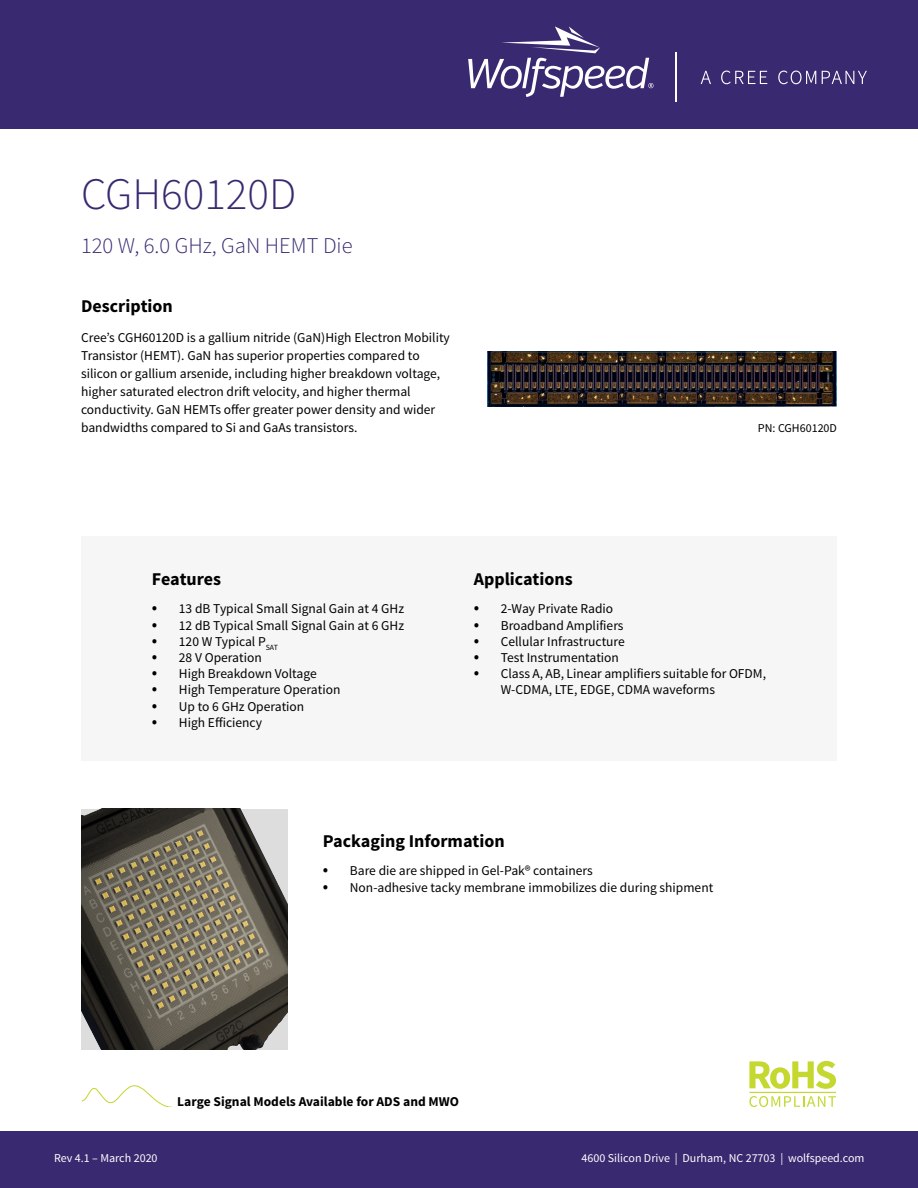
<style>
.page{position:relative;width:918px;height:1188px;background:#fff}
.page>*{position:absolute;margin:0;border:0;box-sizing:border-box;transform-origin:0 0}
.t1{font:300 45px "Source Sans Pro";color:#382970}
.Section{font:300 22.5px "Source Sans Pro";color:#382970}
.Section-2{font:700 18px "Source Sans Pro";color:#000}
.t2{font:13.5px/18px "Source Sans Pro";color:#000}
.t3{font:700 13.5px "Source Sans Pro";color:#000}
.t4{font:12px "Source Sans Pro";color:#fff}
.t5{font:12px "Source Sans Pro";color:#000}
.s1{font-size:18px}
</style>
<div class="page">
<div style="left:0;top:0;width:918px;height:128px;background:#382970"></div>
<div style="left:0;top:1131px;width:918px;height:57px;background:#382970"></div>
<svg style="left:701px;top:71px;width:10px;height:13px"></svg>
<svg style="left:721px;top:71px;width:46px;height:13px"></svg>
<svg style="left:778px;top:71px;width:38px;height:13px"></svg>
<svg style="left:822px;top:71px;width:45px;height:13px"></svg>
<hr style="left:676px;top:52px;width:1px;height:50px;background:#fff">
<svg style="left:468px;top:26px;width:186px;height:71px"></svg>
<div style="left:81px;top:536px;width:756px;height:224px;background:#f6f6f6"></div>
<img style="left:487px;top:351px;width:350px;height:56px">
<svg style="left:81px;top:1085px;width:91px;height:22px"></svg>
<svg style="left:749px;top:1061px;width:87px;height:28px"></svg>
<svg style="left:749px;top:1096px;width:87px;height:11px"></svg>
<hr style="left:749px;top:1092px;width:87px;height:1px;background:#c4d830">
<img style="left:81px;top:809px;width:206px;height:240px">
<p class="t1" style="left:81px;top:166px;width:217px">CGH60120D</p>
<p class="Section" style="left:81px;top:232px;width:273px">120 W, 6.0 GHz, GaN HEMT Die</p>
<p class="Section-2" style="left:81px;top:295px;width:93px">Description</p>
<p class="t2" style="left:81px;top:329px;width:370px">Cree’s CGH60120D is a gallium nitride (GaN)High Electron Mobility Transistor (HEMT). GaN has superior properties compared to silicon or gallium arsenide, including higher breakdown voltage, higher saturated electron drift velocity, and higher thermal conductivity. GaN HEMTs offer greater power density and wider bandwidths compared to Si and GaAs transistors.</p>
<p class="t5" style="left:758px;top:420px;width:81px">PN: CGH60120D</p>
<p class="Section-2" style="left:152px;top:568px;width:71px">Features</p>
<p class="t2" style="left:152px;top:600px;width:254px"><span class="s1">•</span> 13 dB Typical Small Signal Gain at 4 GHz</p>
<p class="t2" style="left:152px;top:616px;width:254px"><span class="s1">•</span> 12 dB Typical Small Signal Gain at 6 GHz</p>
<p class="t2" style="left:152px;top:633px;width:128px"><span class="s1">•</span> 120 W Typical P<sub>SAT</sub></p>
<p class="t2" style="left:152px;top:649px;width:111px"><span class="s1">•</span> 28 V Operation</p>
<p class="t2" style="left:152px;top:665px;width:166px"><span class="s1">•</span> High Breakdown Voltage</p>
<p class="t2" style="left:152px;top:681px;width:190px"><span class="s1">•</span> High Temperature Operation</p>
<p class="t2" style="left:152px;top:697px;width:154px"><span class="s1">•</span> Up to 6 GHz Operation</p>
<p class="t2" style="left:152px;top:714px;width:112px"><span class="s1">•</span> High Efficiency</p>
<p class="Section-2" style="left:474px;top:568px;width:101px">Applications</p>
<p class="t2" style="left:474px;top:600px;width:141px"><span class="s1">•</span> 2-Way Private Radio</p>
<p class="t2" style="left:474px;top:616px;width:151px"><span class="s1">•</span> Broadband Amplifiers</p>
<p class="t2" style="left:474px;top:633px;width:153px"><span class="s1">•</span> Cellular Infrastructure</p>
<p class="t2" style="left:474px;top:649px;width:147px"><span class="s1">•</span> Test Instrumentation</p>
<p class="t2" style="left:501px;top:666px;width:267px;line-height:16.2px;text-indent:-27px"><span class="s1">•</span> Class A, AB, Linear amplifiers suitable for OFDM,<br>W-CDMA, LTE, EDGE, CDMA waveforms</p>
<p class="Section-2" style="left:323px;top:830px;width:183px">Packaging Information</p>
<p class="t2" style="left:323px;top:862px;width:271px"><span class="s1">•</span> Bare die are shipped in Gel-Pak® containers</p>
<p class="t2" style="left:323px;top:878px;width:392px"><span class="s1">•</span> Non-adhesive tacky membrane immobilizes die during shipment</p>
<p class="t3" style="left:177px;top:1093px;width:283px">Large Signal Models Available for ADS and MWO</p>
<p class="t4" style="left:54px;top:1150px;width:105px">Rev 4.1 – March 2020</p>
<p class="t4" style="left:582px;top:1150px;width:284px">4600 Silicon Drive | Durham, NC 27703 | wolfspeed.com</p>
</div>
